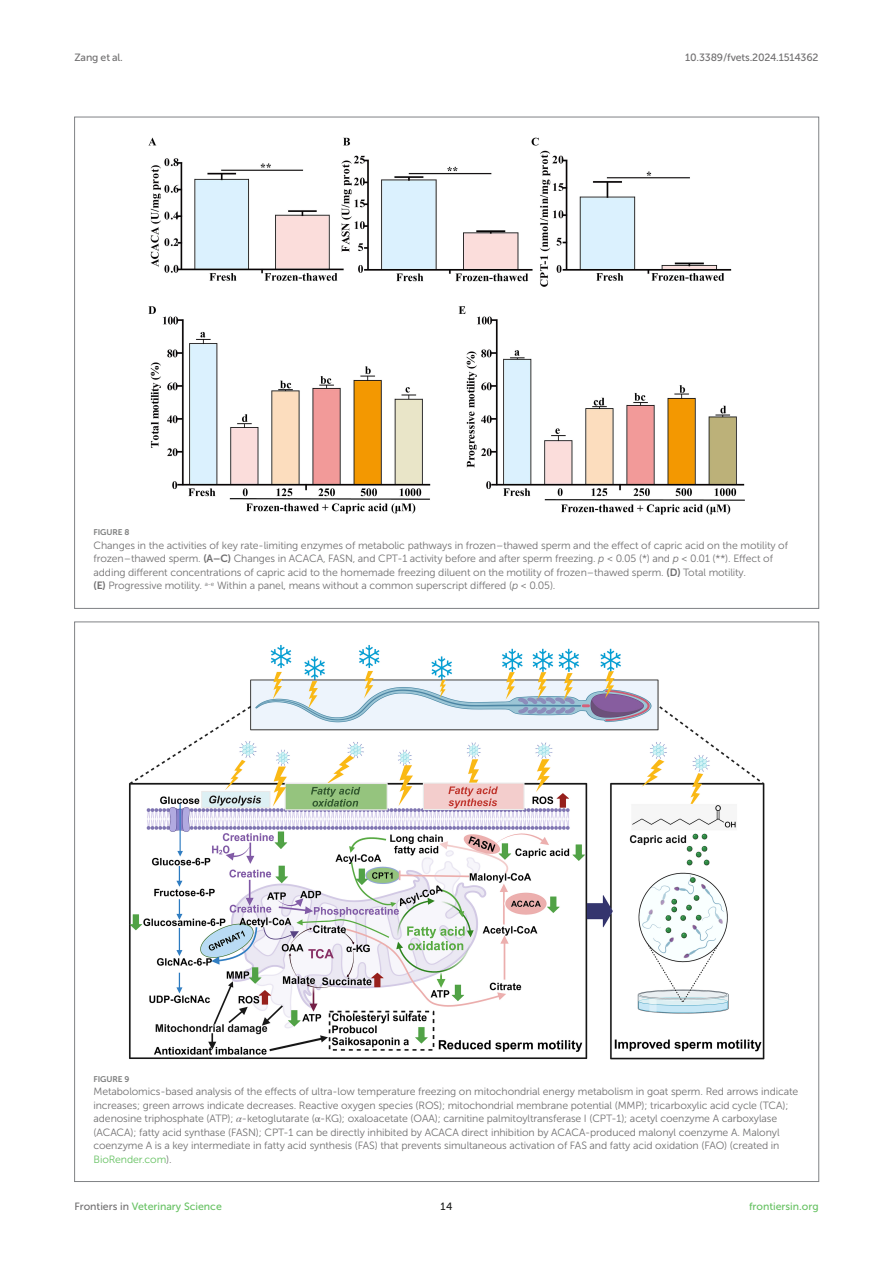
<style>
.page{position:relative;width:893px;height:1263px;background:#fff}
.page>*{position:absolute;margin:0;border:0;box-sizing:border-box;transform-origin:0 0}
.FIG_LEG{font:10.5px/13.5px "Museo Sans 300";letter-spacing:-.01em;color:#706f70}
.t1{font:10.5px "Museo Sans 500";color:#65c161}
.t2{font:10.5px "Museo Sans 500";letter-spacing:-.015em;color:#706f70}
.t3{font:10.5px "Museo Sans 500";color:#1b1c1b}
.FIG_HD{font:8.25px "Museo Sans 700";letter-spacing:-.01em;color:#7e7f7f}
.s1{font-family:"Museo Sans 700"}
.s2{font-style:italic}
.s3{font-family:"STIX General";font-style:italic}
.s4{font-family:"STIX General"}
.s5{color:#65c161}
.s6{color:#706f70}
</style>
<div class="page">
<img style="left:129px;top:645px;width:636px;height:415px">
<img style="left:148px;top:137px;width:597px;height:378px">
<p class="t2" style="left:74px;top:51px;width:50px">Zang et al.</p>
<p class="t2" style="left:685px;top:51px;width:135px">10.3389/fvets.2024.1514362</p>
<p class="FIG_HD" style="left:94px;top:528px;width:37px">FIGURE 8</p>
<p class="FIG_LEG" style="left:94px;top:539px;width:696px">Changes in the activities of key rate-limiting enzymes of metabolic pathways in frozen–thawed sperm and the effect of capric acid on the motility of frozen–thawed sperm. <span class="s1">(A–C)</span> Changes in ACACA, FASN, and CPT-1 activity before and after sperm freezing. <span class="s2">p</span> &lt; 0.05 (*) and <span class="s2">p</span> &lt; 0.01 (**). Effect of adding different concentrations of capric acid to the homemade freezing diluent on the motility of frozen–thawed sperm. <span class="s1">(D)</span> Total motility.<br><span class="s1">(E)</span> Progressive motility. <sup>a-e</sup> Within a panel, means without a common superscript differed (<span class="s2">p</span> &lt; 0.05).</p>
<p class="FIG_HD" style="left:94px;top:1074px;width:37px">FIGURE 9</p>
<p class="FIG_LEG" style="left:94px;top:1085px;width:706px">Metabolomics-based analysis of the effects of ultra-low temperature freezing on mitochondrial energy metabolism in goat sperm. Red arrows indicate increases; green arrows indicate decreases. Reactive oxygen species (ROS); mitochondrial membrane potential (MMP); tricarboxylic acid cycle (TCA); adenosine triphosphate (ATP); <span class="s3">α</span>-ketoglutarate (<span class="s4">α</span>-KG); oxaloacetate (OAA); carnitine palmitoyltransferase I (CPT-1); acetyl coenzyme A carboxylase (ACACA); fatty acid synthase (FASN); CPT-1 can be directly inhibited by ACACA direct inhibition by ACACA-produced malonyl coenzyme A. Malonyl coenzyme A is a key intermediate in fatty acid synthesis (FAS) that prevents simultaneous activation of FAS and fatty acid oxidation (FAO) (created in <span class="s5">BioRender.com</span>).</p>
<p class="t1" style="left:74px;top:1200px;width:149px"><span class="s6">Frontiers in</span> Veterinary Science</p>
<p class="t3" style="left:441px;top:1200px;width:13px">14</p>
<p class="t1" style="left:749px;top:1200px;width:71px">frontiersin.org</p>
</div>
